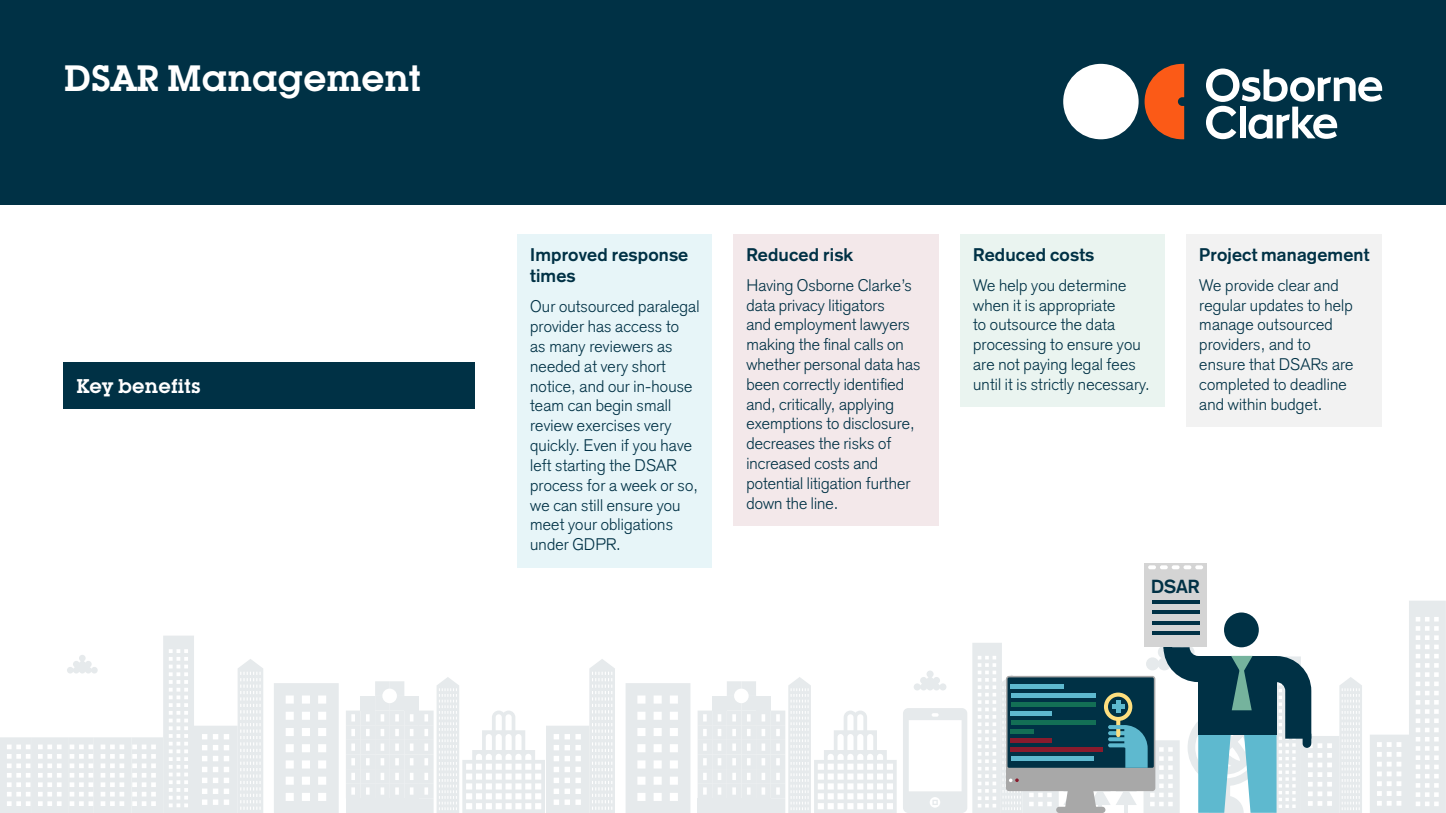
<style>
.page{position:relative;width:1446px;height:813px;background:#fff}
.page>*{position:absolute;margin:0;border:0;box-sizing:border-box;transform-origin:0 0}
.t1{font:600 36px "Lubalin Graph IT Cby BT";color:#fff}
.t2{font:600 19.5px "Lubalin Graph IT Cby BT";letter-spacing:.01em;color:#fff}
.t3{font:700 18.6px "Akzidenz Grotesk";color:#003145}
.t4{font:700 18px/21.6px "Akzidenz Grotesk";letter-spacing:.01em;color:#003145}
.t5{font:300 16.5px/19.8px "Akzidenz Grotesk";letter-spacing:.01em;color:#003145}
</style>
<div class="page">
<div style="left:0;top:0;width:1446px;height:204px;background:#003145"></div>
<div style="left:1063px;top:64px;width:75px;height:75px;background:#fff;border-radius:50%"></div>
<svg style="left:1144px;top:64px;width:40px;height:75px"></svg>
<svg style="left:1206px;top:68px;width:176px;height:71px"></svg>
<svg style="left:0;top:636px;width:263px;height:176px"></svg>
<svg style="left:274px;top:683px;width:65px;height:129px"></svg>
<svg style="left:346px;top:659px;width:269px;height:153px"></svg>
<svg style="left:625px;top:683px;width:65px;height:129px"></svg>
<svg style="left:1370px;top:601px;width:76px;height:211px"></svg>
<svg style="left:697px;top:677px;width:199px;height:135px"></svg>
<div style="left:517px;top:234px;width:195px;height:333px;background:#e7f5f8"></div>
<div style="left:733px;top:234px;width:206px;height:291px;background:#f3e8ea"></div>
<div style="left:960px;top:234px;width:205px;height:172px;background:#eaf4f0"></div>
<div style="left:1224px;top:612px;width:35px;height:35px;background:#003145;border-radius:50%"></div>
<svg style="left:903px;top:633px;width:459px;height:179px"></svg>
<div style="left:1163px;top:634px;width:9px;height:17px;background:#003145;border-radius:4px"></div>
<div style="left:1302px;top:730px;width:9px;height:17px;background:#003145;border-radius:4px"></div>
<div style="left:1144px;top:563px;width:63px;height:84px;background:#d4d4d4"></div>
<svg style="left:1148px;top:565px;width:55px;height:4px"></svg>
<hr style="left:1152px;top:600px;width:47px;height:3px;background:#003145">
<hr style="left:1152px;top:610px;width:47px;height:4px;background:#003145">
<hr style="left:1152px;top:621px;width:47px;height:3px;background:#003145">
<hr style="left:1152px;top:631px;width:47px;height:4px;background:#003145">
<div style="left:64px;top:361px;width:411px;height:47px;background:#003145"></div>
<div style="left:1186px;top:234px;width:196px;height:192px;background:#f2f2f2"></div>
<h1 class="t1" style="left:64px;top:57px;width:359px">DSAR Management</h1>
<p class="t2" style="left:77px;top:373px;width:126px">Key benefits</p>
<p class="t4" style="left:530px;top:243px;width:160px">Improved response times</p>
<p class="t5" style="left:530px;top:296px;width:171px">Our outsourced paralegal provider has access to<br>as many reviewers as needed at very short notice, and our in-house team can begin small review exercises very quickly. Even if you have left starting the DSAR process for a week or so, we can still ensure you meet your obligations under GDPR.</p>
<p class="t4" style="left:746px;top:243px;width:108px">Reduced risk</p>
<p class="t5" style="left:746px;top:275px;width:176px">Having Osborne Clarke’s data privacy litigators<br>and employment lawyers making the final calls on whether personal data has been correctly identified and, critically, applying exemptions to disclosure, decreases the risks of increased costs and potential litigation further down the line.</p>
<p class="t4" style="left:973px;top:243px;width:122px">Reduced costs</p>
<p class="t5" style="left:973px;top:275px;width:178px">We help you determine when it is appropriate<br>to outsource the data processing to ensure you are not paying legal fees until it is strictly necessary.</p>
<p class="t4" style="left:1199px;top:243px;width:172px">Project management</p>
<p class="t5" style="left:1199px;top:275px;width:156px">We provide clear and regular updates to help manage outsourced providers, and to ensure that DSARs are completed to deadline and within budget.</p>
<p class="t3" style="left:1151px;top:574px;width:50px">DSAR</p>
</div>
